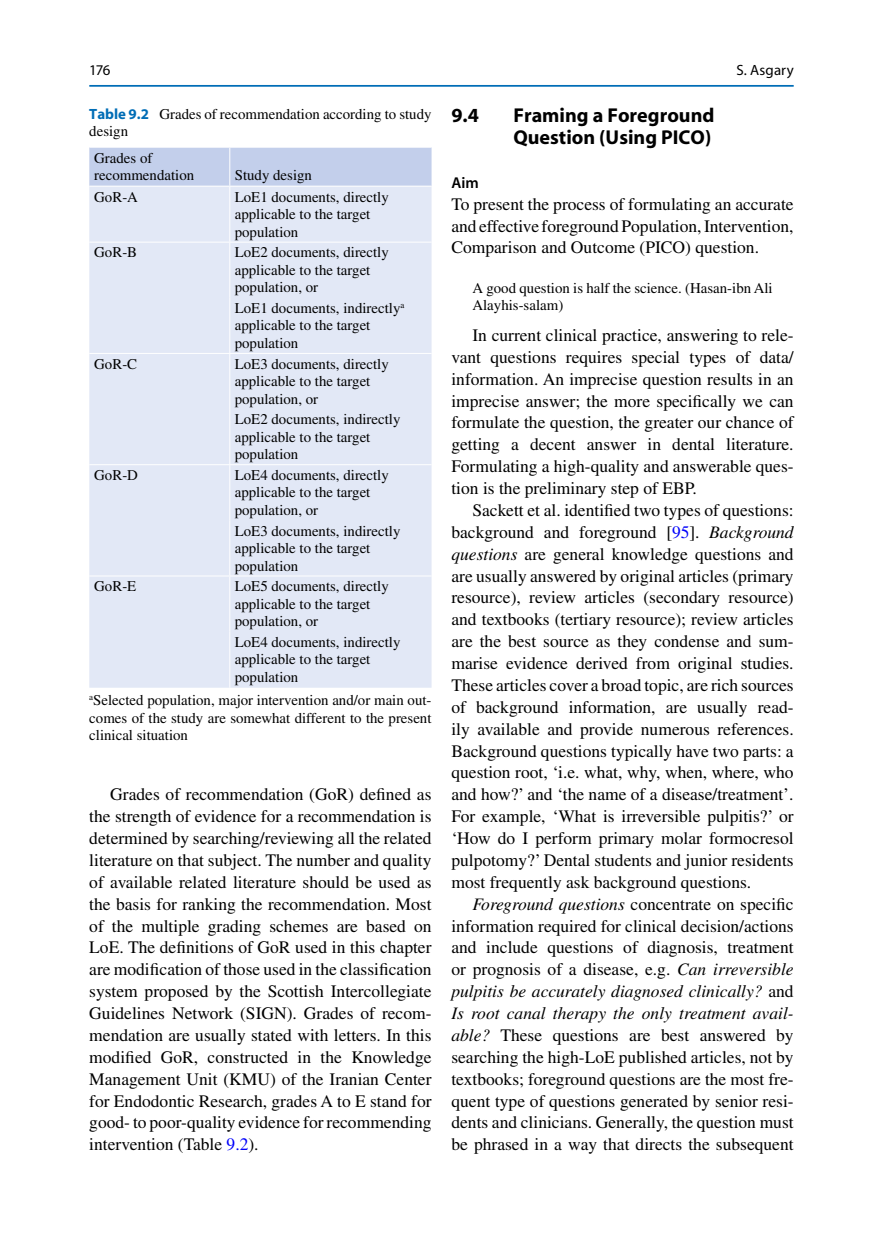
<style>
.page{position:relative;width:883px;height:1260px;background:#fff}
.page>*{position:absolute;margin:0;border:0;box-sizing:border-box;transform-origin:0 0}
.t1{font:700 20.12px/21.9px "Myriad";color:#000}
.t2{font:17.5px/21.9px "Times";color:#000;text-align:justify}
.t3{font:600 15.75px "Myriad";color:#000}
.t4{font:14.88px/17.5px "Times";color:#000}
.t5{font:14.88px "Myriad";letter-spacing:.005em;color:#000}
.s1{font-family:"Myriad";font-weight:700;color:#006db6}
.s2{color:#0000fa}
.s3{font-style:italic}
</style>
<div class="page">
<div style="left:89px;top:148px;width:343px;height:38px;background:#c3cfeb"></div>
<div style="left:89px;top:187px;width:343px;height:501px;background:#e2e8f6"></div>
<hr style="left:229px;top:148px;width:1px;height:38px;background:#fff">
<hr style="left:229px;top:187px;width:1px;height:55px;background:#fff">
<hr style="left:89px;top:242px;width:343px;height:1px;background:#fff">
<hr style="left:229px;top:243px;width:1px;height:55px;background:#fff">
<hr style="left:229px;top:298px;width:1px;height:55px;background:#fff">
<hr style="left:89px;top:353px;width:343px;height:1px;background:#fff">
<hr style="left:229px;top:354px;width:1px;height:55px;background:#fff">
<hr style="left:229px;top:409px;width:1px;height:55px;background:#fff">
<hr style="left:89px;top:464px;width:343px;height:1px;background:#fff">
<hr style="left:229px;top:465px;width:1px;height:55px;background:#fff">
<hr style="left:229px;top:520px;width:1px;height:56px;background:#fff">
<hr style="left:230px;top:576px;width:202px;height:1px;background:#fff">
<hr style="left:89px;top:576px;width:141px;height:1px;background:#fff">
<hr style="left:229px;top:576px;width:1px;height:56px;background:#fff">
<hr style="left:229px;top:632px;width:1px;height:56px;background:#fff">
<hr style="left:89px;top:85px;width:705px;height:2px;background:#006db6">
<p class="t5" style="left:89px;top:64px;width:23px">176</p>
<p class="t4" style="left:89px;top:106px;width:344px"><span class="s1">Table 9.2</span> Grades of recommendation according to study design</p>
<p class="t4" style="left:94px;top:150px;width:101px">Grades of recommendation</p>
<p class="t4" style="left:235px;top:168px;width:79px">Study design</p>
<p class="t4" style="left:94px;top:189px;width:45px">GoR-A</p>
<p class="t4" style="left:235px;top:189px;width:156px">LoE1 documents, directly applicable to the target population</p>
<p class="t4" style="left:94px;top:245px;width:44px">GoR-B</p>
<p class="t4" style="left:235px;top:245px;width:156px">LoE2 documents, directly applicable to the target population, or</p>
<p class="t4" style="left:235px;top:301px;width:171px">LoE1 documents, indirectly <sup>a </sup>applicable to the target population</p>
<p class="t4" style="left:94px;top:356px;width:44px">GoR-C</p>
<p class="t4" style="left:235px;top:356px;width:156px">LoE3 documents, directly applicable to the target population, or</p>
<p class="t4" style="left:235px;top:412px;width:167px">LoE2 documents, indirectly applicable to the target population</p>
<p class="t4" style="left:94px;top:468px;width:45px">GoR-D</p>
<p class="t4" style="left:235px;top:468px;width:156px">LoE4 documents, directly applicable to the target population, or</p>
<p class="t4" style="left:235px;top:523px;width:167px">LoE3 documents, indirectly applicable to the target population</p>
<p class="t4" style="left:94px;top:579px;width:44px">GoR-E</p>
<p class="t4" style="left:235px;top:579px;width:156px">LoE5 documents, directly applicable to the target population, or</p>
<p class="t4" style="left:235px;top:635px;width:167px">LoE4 documents, indirectly applicable to the target population</p>
<p class="t4" style="left:89px;top:693px;width:344px;text-align:justify"><sup>a</sup> Selected population, major intervention and/or main out&shy;comes of the study are somewhat different to the present clinical situation</p>
<p class="t2" style="left:89px;top:785px;width:344px;text-indent:21px">Grades of recommendation (GoR) defined as the strength of evidence for a recommendation is determined by searching/reviewing all the related literature on that subject. The number and quality of available related literature should be used as the basis for ranking the recommendation. Most of the multiple grading schemes are based on LoE. The definitions of GoR used in this chapter are modification of those used in the classification system proposed by the Scottish Intercollegiate Guidelines Network (SIGN). Grades of recom&shy;mendation are usually stated with letters. In this modified GoR, constructed in the Knowledge Management Unit (KMU) of the Iranian Center for Endodontic Research, grades A to E stand for good- to poor-quality evidence for recommending intervention (Table <span class="s2">9.2</span> ).</p>
<p class="t5" style="left:737px;top:64px;width:59px">S. Asgary</p>
<p class="t1" style="left:451px;top:106px;width:29px">9.4</p>
<p class="t1" style="left:513px;top:106px;width:203px">Framing a Foreground<br>Question (Using PICO)</p>
<p class="t3" style="left:451px;top:177px;width:29px">Aim</p>
<p class="t2" style="left:451px;top:195px;width:344px">To present the process of formulating an accurate and effective foreground Population, Intervention, Comparison and Outcome (PICO) question.</p>
<p class="t4" style="left:472px;top:281px;width:302px">A good question is half the science. (Hasan-ibn Ali<br>Alayhis-salam)</p>
<p class="t2" style="left:451px;top:326px;width:344px;text-indent:21px">In current clinical practice, answering to rele&shy;vant questions requires special types of data/ information. An imprecise question results in an imprecise answer; the more specifically we can formulate the question, the greater our chance of getting a decent answer in dental literature.<br>Formulating a high-quality and answerable ques&shy;tion is the preliminary step of EBP.</p>
<p class="t2" style="left:451px;top:501px;width:344px;text-indent:21px">Sackett et al. identified two types of questions: background and foreground [ <span class="s2">95</span> ]. <span class="s3">Background questions</span> are general knowledge questions and are usually answered by original articles (primary resource), review articles (secondary resource) and textbooks (tertiary resource); review articles are the best source as they condense and sum&shy;marise evidence derived from original studies.<br>These articles cover a broad topic, are rich sources of background information, are usually read&shy;ily available and provide numerous references.<br>Background questions typically have two parts: a question root, ‘i.e. what, why, when, where, who and how?’ and ‘the name of a disease/treatment’.<br>For example, ‘What is irreversible pulpitis?’ or ‘How do I perform primary molar formocresol pulpotomy?’ Dental students and junior residents most frequently ask background questions.</p>
<p class="t2" style="left:451px;top:895px;width:344px;text-indent:21px"><span class="s3">Foreground questions</span> concentrate on specific information required for clinical decision/actions and include questions of diagnosis, treatment or prognosis of a disease, e.g. <span class="s3">Can irreversible pulpitis be accurately diagnosed clinically?</span> and <span class="s3">Is root canal therapy the only treatment avail&shy;able?</span> These questions are best answered by searching the high-LoE published articles, not by textbooks; foreground questions are the most fre&shy;quent type of questions generated by senior resi&shy;dents and clinicians. Generally, the question must be phrased in a way that directs the subsequent</p>
</div>
